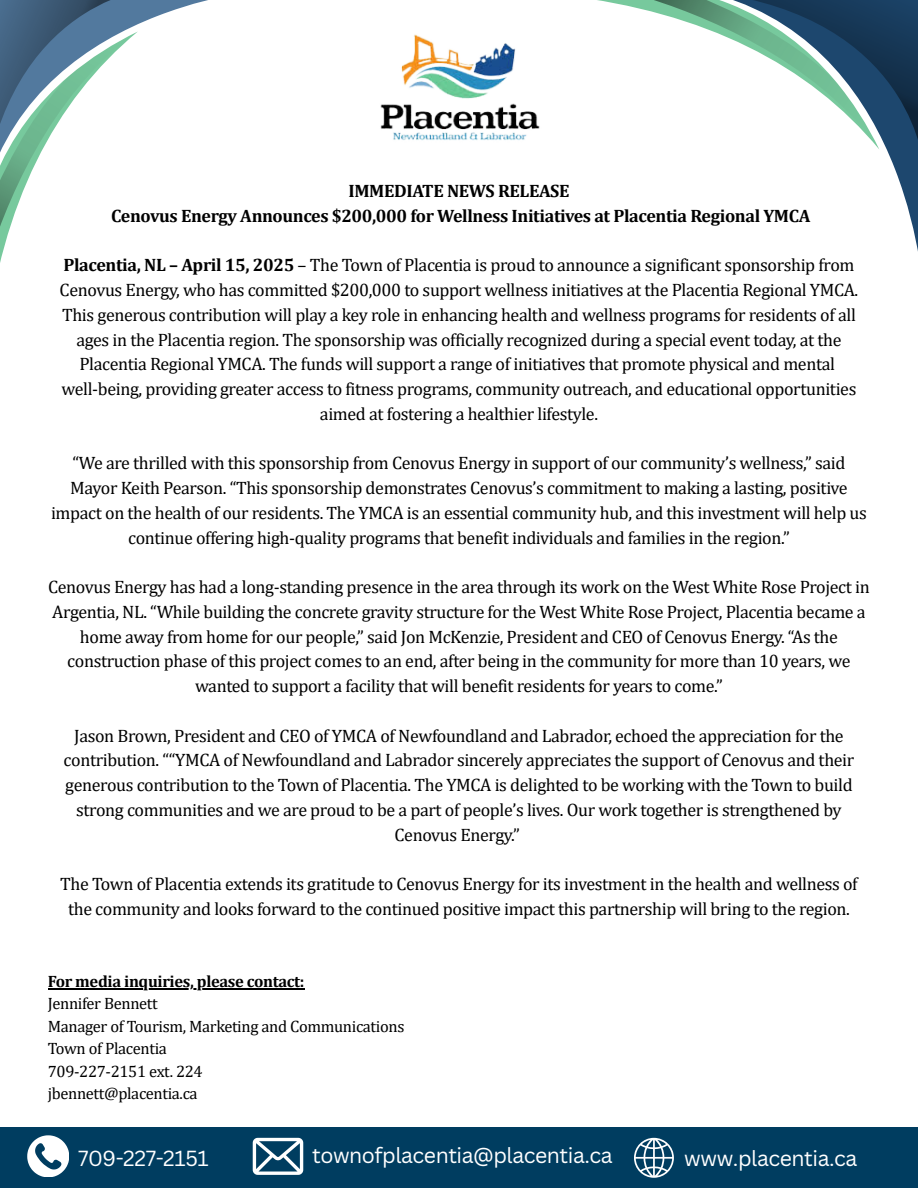
<style>
.page{position:relative;width:918px;height:1188px;background:#fff}
.page>*{position:absolute;margin:0;border:0;box-sizing:border-box;transform-origin:0 0}
.t1{font:21.15px "Canva Sans";letter-spacing:-.02em;color:#fff}
.t2{font:18px/24.8px "Cambria";letter-spacing:-.02em;color:#000;text-align:center}
.t3{font:700 18px/24.8px "Cambria";letter-spacing:-.02em;color:#000;text-align:center}
.t4{font:16.5px "Cambria";letter-spacing:-.02em;color:#000}
.t5{font:700 16.5px "Cambria";letter-spacing:-.02em;color:#000}
.s1{font-weight:700}
</style>
<div class="page">
<img style="left:380px;top:34px;width:160px;height:107px">
<svg style="left:155px;top:0;width:53px;height:17px"></svg>
<svg style="left:0;top:0;width:155px;height:263px"></svg>
<svg style="left:894px;top:167px;width:24px;height:85px"></svg>
<svg style="left:639px;top:0;width:279px;height:167px"></svg>
<div style="left:0;top:1128px;width:918px;height:60px;background:#003d60"></div>
<svg style="left:27px;top:1135px;width:42px;height:42px"></svg>
<svg style="left:253px;top:1138px;width:50px;height:37px"></svg>
<svg style="left:634px;top:1138px;width:40px;height:40px"></svg>
<hr style="left:48px;top:988px;width:256px;height:1px;background:#000">
<p class="t3" style="left:111px;top:178px;width:701px">IMMEDIATE NEWS RELEASE<br>Cenovus Energy Announces $200,000 for Wellness Initiatives at Placentia Regional YMCA</p>
<p class="t2" style="left:60px;top:252px;width:800px"><span class="s1">Placentia, NL – April 15, 2025</span> – The Town of Placentia is proud to announce a significant sponsorship from Cenovus Energy, who has committed $200,000 to support wellness initiatives at the Placentia Regional YMCA.<br>This generous contribution will play a key role in enhancing health and wellness programs for residents of all ages in the Placentia region. The sponsorship was officially recognized during a special event today, at the Placentia Regional YMCA. The funds will support a range of initiatives that promote physical and mental</p>
<p class="t2" style="left:62px;top:376px;width:796px">well-being, providing greater access to fitness programs, community outreach, and educational opportunities aimed at fostering a healthier lifestyle.</p>
<h2 class="t2" style="left:51px;top:450px;width:817px">“We are thrilled with this sponsorship from Cenovus Energy in support of our community’s wellness,” said Mayor Keith Pearson. “This sponsorship demonstrates Cenovus’s commitment to making a lasting, positive impact on the health of our residents. The YMCA is an essential community hub, and this investment will help us continue offering high-quality programs that benefit individuals and families in the region.”</h2>
<p class="t2" style="left:48px;top:574px;width:823px">Cenovus Energy has had a long-standing presence in the area through its work on the West White Rose Project in Argentia, NL. “While building the concrete gravity structure for the West White Rose Project, Placentia became a home away from home for our people,” said Jon McKenzie, President and CEO of Cenovus Energy. “As the construction phase of this project comes to an end, after being in the community for more than 10 years, we wanted to support a facility that will benefit residents for years to come.”</p>
<p class="t2" style="left:64px;top:723px;width:792px">Jason Brown, President and CEO of YMCA of Newfoundland and Labrador, echoed the appreciation for the contribution. ““YMCA of Newfoundland and Labrador sincerely appreciates the support of Cenovus and their generous contribution to the Town of Placentia. The YMCA is delighted to be working with the Town to build strong communities and we are proud to be a part of people’s lives. Our work together is strengthened by Cenovus Energy.”</p>
<p class="t2" style="left:60px;top:871px;width:799px">The Town of Placentia extends its gratitude to Cenovus Energy for its investment in the health and wellness of the community and looks forward to the continued positive impact this partnership will bring to the region.</p>
<p class="t5" style="left:48px;top:971px;width:258px">For media inquiries, please contact:</p>
<p class="t4" style="left:48px;top:994px;width:111px">Jennifer Bennett</p>
<p class="t4" style="left:48px;top:1016px;width:358px">Manager of Tourism, Marketing and Communications</p>
<p class="t4" style="left:48px;top:1039px;width:121px">Town of Placentia</p>
<p class="t4" style="left:48px;top:1061px;width:156px">709-227-2151 ext. 224</p>
<p class="t4" style="left:48px;top:1084px;width:151px">jbennett@placentia.ca</p>
<p class="t1" style="left:78px;top:1143px;width:132px">709-227-2151</p>
<p class="t1" style="left:312px;top:1141px;width:302px">townofplacentia@placentia.ca</p>
<p class="t1" style="left:684px;top:1143px;width:175px">www.placentia.ca</p>
</div>
